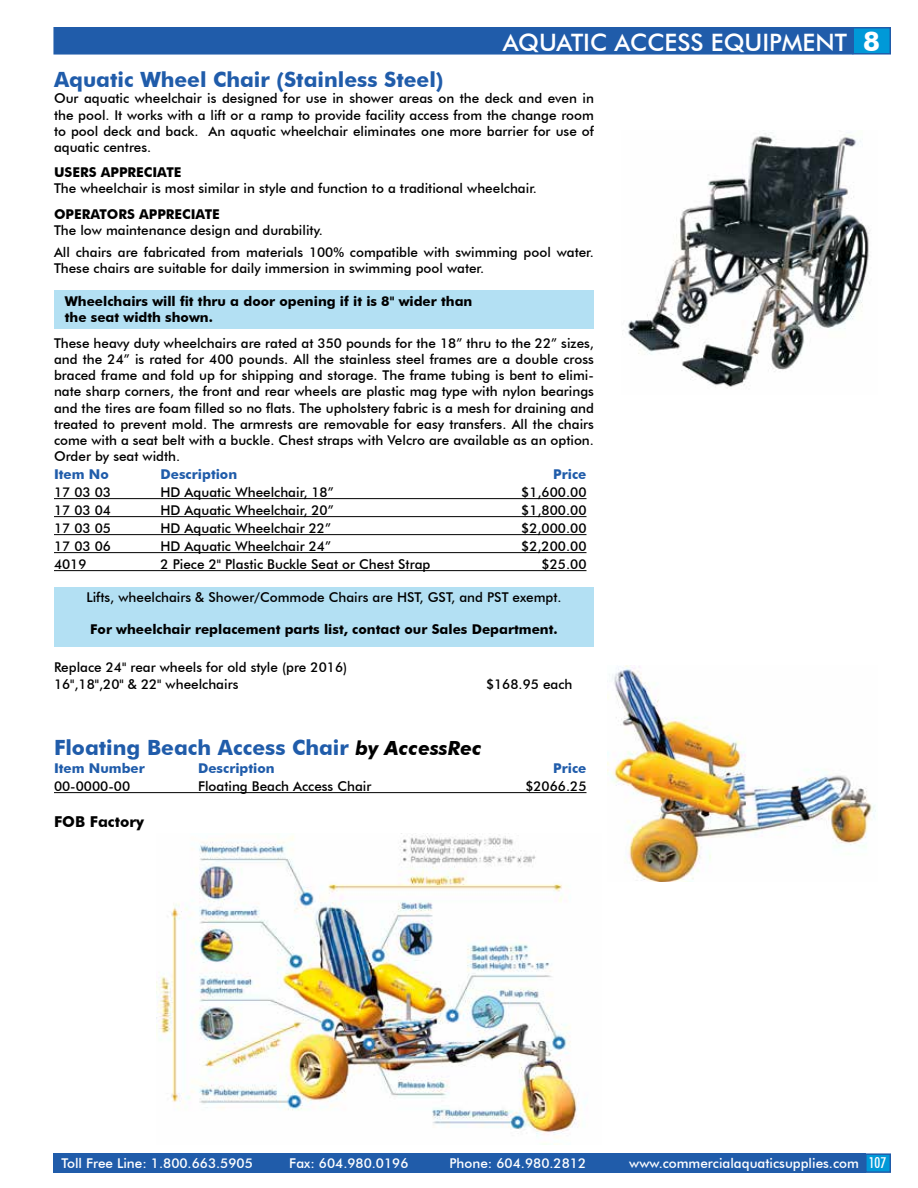
<style>
.page{position:relative;width:918px;height:1188px;background:#fff}
.page>*{position:absolute;margin:0;border:0;box-sizing:border-box;transform-origin:0 0}
.t1{font:500 24px "Futura BT";color:#fff}
.t2{font:700 21px "Futura BT";color:#205caa}
.t3{font:700 15px "Futura BT";color:#000}
.t4{font:500 13.5px/16.2px "Futura BT";color:#000;text-align:justify}
.t5{font:700 13.5px/16.2px "Futura BT";color:#000}
.t6{font:500 13.5px "Futura BT";color:#fff}
.t7{font:700 13.5px "Futura BT";color:#205caa}
.s1{font-weight:700;font-size:27px}
.s2{font-style:italic;font-size:19.5px;color:#000}
.s3{font-stretch:condensed;font-size:15px}
</style>
<div class="page">
<div style="left:53px;top:1153px;width:813px;height:20px;background:#205caa"></div>
<div style="left:865px;top:1153px;width:26px;height:20px;background:#0099d8;border:2px solid #205caa"></div>
<div style="left:853px;top:28px;width:37px;height:26px;background:#0099d8"></div>
<div style="left:852px;top:27px;width:39px;height:28px;border:2px solid #205caa"></div>
<div style="left:53px;top:27px;width:800px;height:28px;background:#205caa;border:2px solid #205caa"></div>
<img style="left:607px;top:665px;width:269px;height:217px">
<div style="left:54px;top:291px;width:540px;height:38px;background:#b3e0f3"></div>
<div style="left:54px;top:588px;width:540px;height:59px;background:#b3e0f3"></div>
<hr style="left:54px;top:498px;width:532px;height:1px;background:#000">
<hr style="left:54px;top:516px;width:532px;height:1px;background:#000">
<hr style="left:54px;top:534px;width:532px;height:1px;background:#000">
<hr style="left:54px;top:552px;width:532px;height:1px;background:#000">
<hr style="left:54px;top:570px;width:532px;height:1px;background:#000">
<hr style="left:54px;top:792px;width:532px;height:1px;background:#000">
<img style="left:628px;top:130px;width:241px;height:258px">
<img style="left:156px;top:834px;width:430px;height:311px">
<h1 class="t1" style="left:503px;top:28px;width:379px">AQUATIC ACCESS EQUIPMENT <span class="s1">8</span></h1>
<h2 class="t2" style="left:54px;top:67px;width:391px">Aquatic Wheel Chair (Stainless Steel)</h2>
<p class="t4" style="left:54px;top:90px;width:542px">Our aquatic wheelchair is designed for use in shower areas on the deck and even in the pool. It works with a lift or a ramp to provide facility access from the change room to pool deck and back. An aquatic wheelchair eliminates one more barrier for use of aquatic centres.</p>
<p class="t5" style="left:54px;top:164px;width:10px">Use</p>
<p class="t5" style="left:80px;top:164px;width:95px">rs appreciate</p>
<p class="t4" style="left:54px;top:180px;width:485px">The wheelchair is most similar in style and function to a traditional wheelchair.</p>
<p class="t5" style="left:54px;top:206px;width:159px">Ope rato rs appreciate</p>
<p class="t4" style="left:54px;top:219px;width:541px;line-height:22.2px">The low maintenance design and durability.<br>All chairs are fabricated from materials 100% compatible with swimming pool water.</p>
<p class="t4" style="left:54px;top:260px;width:432px">These chairs are suitable for daily immersion in swimming pool water.</p>
<p class="t5" style="left:65px;top:293px;width:409px">Wheelchairs will fit thru a door opening if it is 8" wider than the seat width shown.</p>
<p class="t4" style="left:54px;top:335px;width:542px">These heavy duty wheelchairs are rated at 350 pounds for the 18” thru to the 22” sizes, and the 24” is rated for 400 pounds. All the stainless steel frames are a double cross braced frame and fold up for shipping and storage. The frame tubing is bent to elimi&shy;nate sharp corners, the front and rear wheels are plastic mag type with nylon bearings and the tires are foam filled so no flats. The upholstery fabric is a mesh for draining and treated to prevent mold. The armrests are removable for easy transfers. All the chairs come with a seat belt with a buckle. Chest straps with Velcro are available as an option.<br>Order by seat width.</p>
<p class="t7" style="left:54px;top:466px;width:56px">Item No</p>
<p class="t7" style="left:161px;top:466px;width:78px">Description</p>
<p class="t7" style="left:553px;top:466px;width:35px">Price</p>
<p class="t4" style="left:54px;top:484px;width:59px">17 03 03</p>
<p class="t4" style="left:161px;top:484px;width:175px">HD Aquatic Wheelchair, 18”</p>
<p class="t4" style="left:521px;top:484px;width:67px">$1,600.00</p>
<p class="t4" style="left:54px;top:502px;width:59px">17 03 04</p>
<p class="t4" style="left:161px;top:502px;width:175px">HD Aquatic Wheelchair, 20”</p>
<p class="t4" style="left:521px;top:502px;width:67px">$1,800.00</p>
<p class="t4" style="left:54px;top:520px;width:59px">17 03 05</p>
<p class="t4" style="left:161px;top:520px;width:172px">HD Aquatic Wheelchair 22”</p>
<p class="t4" style="left:521px;top:520px;width:67px">$2,000.00</p>
<p class="t4" style="left:54px;top:538px;width:59px">17 03 06</p>
<p class="t4" style="left:161px;top:538px;width:172px">HD Aquatic Wheelchair 24”</p>
<p class="t4" style="left:521px;top:538px;width:67px">$2,200.00</p>
<p class="t4" style="left:54px;top:556px;width:34px">4019</p>
<p class="t4" style="left:161px;top:556px;width:271px">2 Piece 2" Plastic Buckle Seat or Chest Strap</p>
<p class="t4" style="left:542px;top:556px;width:46px">$25.00</p>
<p class="t4" style="left:86px;top:589px;width:477px">Lifts, wheelchairs &amp; Shower/Commode Chairs are HST, GST, and PST exempt.</p>
<p class="t5" style="left:90px;top:621px;width:469px">For wheelchair replacement parts list, contact our Sales Department.</p>
<p class="t4" style="left:54px;top:659px;width:295px">Replace 24" rear wheels for old style (pre 2016)<br>16",18",20" &amp; 22" wheelchairs</p>
<p class="t4" style="left:486px;top:676px;width:88px">$168.95 each</p>
<h2 class="t2" style="left:54px;top:735px;width:429px">Floating Beach Access Chair <span class="s2">by AccessRec</span></h2>
<p class="t7" style="left:54px;top:760px;width:92px">Item Number</p>
<p class="t7" style="left:198px;top:760px;width:78px">Description</p>
<p class="t7" style="left:553px;top:760px;width:35px">Price</p>
<p class="t4" style="left:54px;top:778px;width:78px">00-0000-00</p>
<p class="t4" style="left:198px;top:778px;width:175px">Floating Beach Access Chair</p>
<p class="t4" style="left:525px;top:778px;width:63px">$2066.25</p>
<p class="t3" style="left:54px;top:813px;width:92px">FOB Factory</p>
<p class="t6" style="left:62px;top:1155px;width:193px">Toll Free Line: 1.800.663.5905</p>
<p class="t6" style="left:289px;top:1155px;width:121px">Fax: 604.980.0196</p>
<p class="t6" style="left:449px;top:1155px;width:138px">Phone: 604.980.2812</p>
<p class="t6" style="left:629px;top:1155px;width:258px">www.commercialaquaticsupplies.com <span class="s3">107</span></p>
</div>
